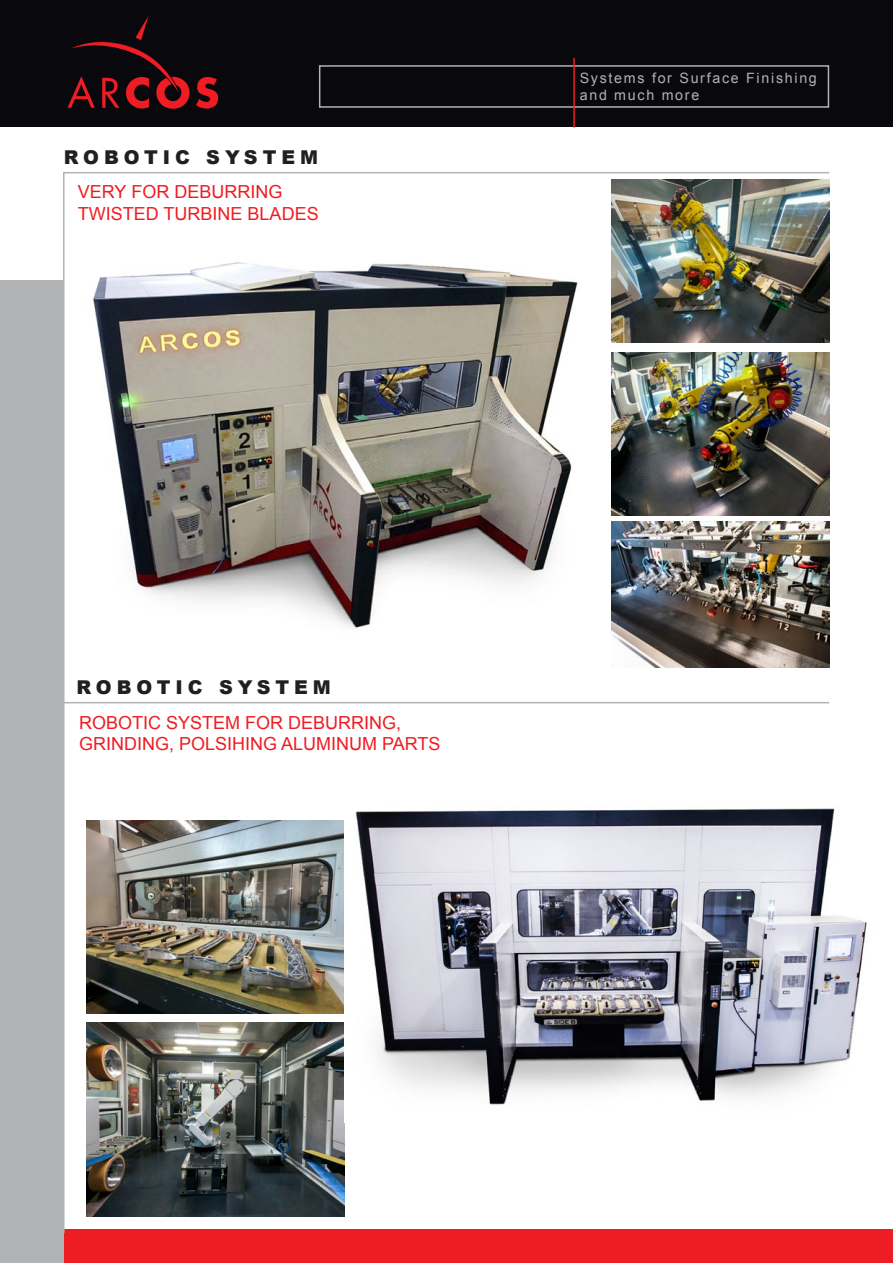
<style>
.page{position:relative;width:893px;height:1263px;background:#fff}
.page>*{position:absolute;margin:0;border:0;box-sizing:border-box;transform-origin:0 0}
.t1{font:900 19.05px "Arial";letter-spacing:.26em;color:#231f20}
.t2{font:18px/21.6px "Arial";color:#ee1d23}
.t3{font:14.25px/17.1px "Arial";letter-spacing:.12em;color:#b1b3b4}
</style>
<div class="page">
<div style="left:0;top:0;width:893px;height:127px;background:#08080d"></div>
<div style="left:0;top:1230px;width:893px;height:33px;background:#ee1d23"></div>
<div style="left:319px;top:65px;width:510px;height:43px;border:2px solid #b1b3b4"></div>
<hr style="left:573px;top:58px;width:2px;height:70px;background:#ee1d23">
<svg style="left:68px;top:16px;width:150px;height:93px"></svg>
<div style="left:0;top:281px;width:64px;height:982px;background:#b1b3b4"></div>
<img style="left:831px;top:808px;width:36px;height:256px">
<img style="left:62px;top:172px;width:769px;height:1062px">
<hr style="left:64px;top:702px;width:765px;height:1px;background:#b1b3b4">
<p class="t1" style="left:64px;top:143px;width:256px">ROBOTIC SYSTEM</p>
<p class="t2" style="left:78px;top:181px;width:242px">VERY FOR DEBURRING<br>TWISTED TURBINE BLADES</p>
<p class="t3" style="left:580px;top:70px;width:239px">Systems for Surface Finishing and much more</p>
<p class="t1" style="left:77px;top:673px;width:256px">ROBOTIC SYSTEM</p>
<p class="t2" style="left:79px;top:712px;width:363px">ROBOTIC SYSTEM FOR DEBURRING,<br>GRINDING, POLSIHING ALUMINUM PARTS</p>
</div>
